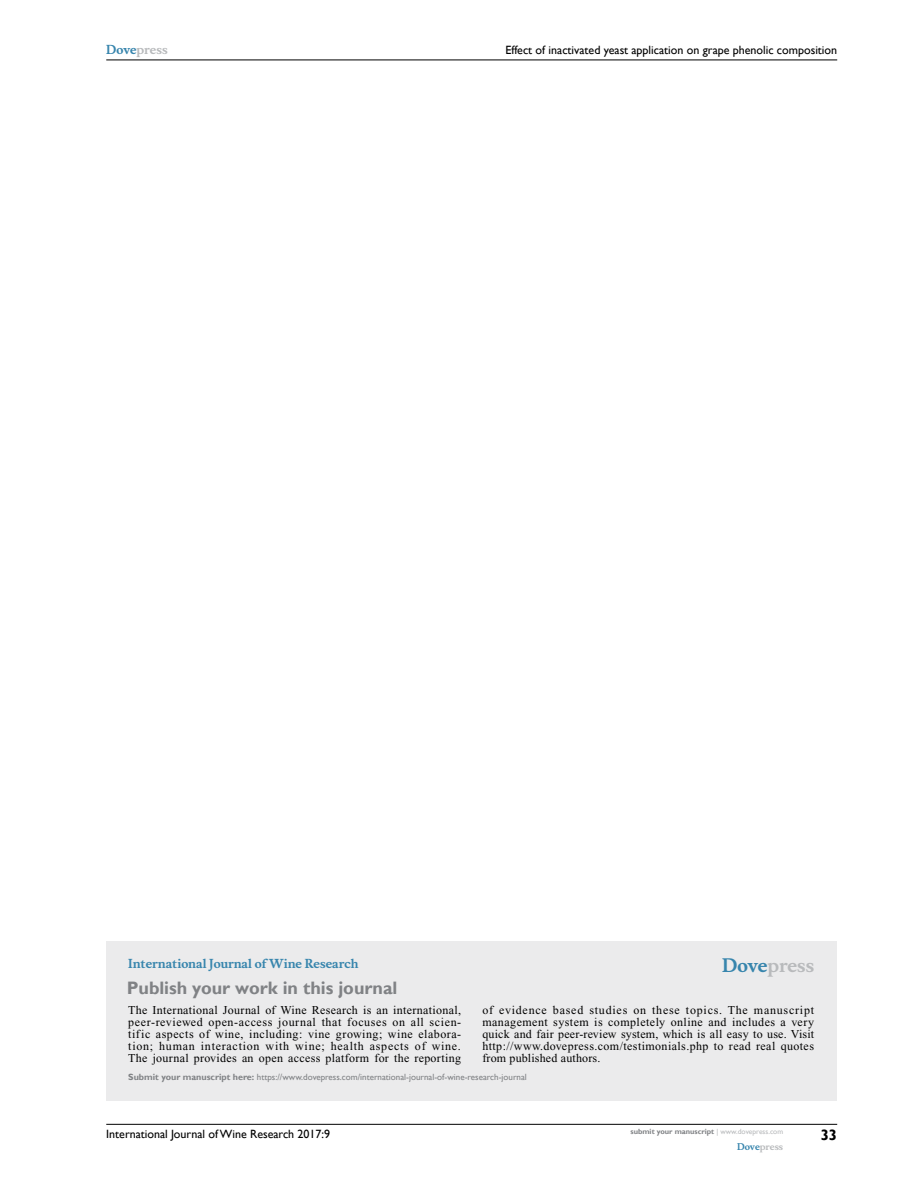
<style>
.page{position:relative;width:918px;height:1188px;background:#fff}
.page>*{position:absolute;margin:0;border:0;box-sizing:border-box;transform-origin:0 0}
.t1{font:700 18px "Gill Sans";color:#808285}
.t2{font:700 18px "Musee";color:#b8babc}
.t3{font:700 15px "Gill Sans";color:#000}
.t4{font:12px/12px "Times New Roman";letter-spacing:.025em;color:#000;text-align:justify}
.t5{font:12px "Gill Sans";color:#000}
.t6{font:700 12px "Musee";color:#3785ad}
.t7{font:700 12px "Musee";color:#b8babc}
.t8{font:9px "Gill Sans";color:#808285}
.t9{font:700 9px "Musee";color:#b8babc}
.t10{font:700 7.5px "Gill Sans";color:#808285}
.s1{color:#3785ad}
.s2{font-weight:700}
.s3{font-weight:400;color:#b8babc}
</style>
<div class="page">
<div style="left:106px;top:941px;width:731px;height:159px;background:#ebebec"></div>
<hr style="left:106px;top:1124px;width:731px;height:1px;background:#000">
<hr style="left:106px;top:60px;width:731px;height:1px;background:#000">
<p class="t7" style="left:106px;top:43px;width:63px"><span class="s1">Dove</span>press</p>
<p class="t5" style="left:505px;top:43px;width:333px">Effect of inactivated yeast application on grape phenolic composition</p>
<p class="t6" style="left:128px;top:956px;width:232px">International Journal of Wine Research</p>
<h1 class="t1" style="left:127px;top:977px;width:272px">Publish your work in this journal</h1>
<h1 class="t2" style="left:722px;top:955px;width:94px"><span class="s1">Dove</span>press</h1>
<p class="t4" style="left:128px;top:1004px;width:335px">The International Journal of Wine Research is an international, peer-reviewed open-access journal that focuses on all scien&shy;tific aspects of wine, including: vine growing; wine elabora&shy;tion; human interaction with wine; health aspects of wine.<br>The journal provides an open access platform for the reporting</p>
<p class="t4" style="left:482px;top:1004px;width:333px">of -evidence based studies on these topics. The manuscript management system is completely online and includes a very quick and fair peer-review system, which is all easy to use. Visit http://www.dovepress.com/testimonials.php to read real quotes from published authors.</p>
<p class="t8" style="left:128px;top:1072px;width:400px"><span class="s2">Submit your manuscript here:</span> https://www.dovepress.com/international-journal-of-wine-research-journal</p>
<p class="t5" style="left:106px;top:1127px;width:225px">International Journal of Wine Research 2017:9</p>
<p class="t10" style="left:631px;top:1127px;width:154px">submit your manuscript <span class="s3">| www.dovepress.com</span></p>
<p class="t9" style="left:737px;top:1141px;width:48px"><span class="s1">Dove</span>press</p>
<p class="t3" style="left:821px;top:1126px;width:18px">33</p>
</div>
